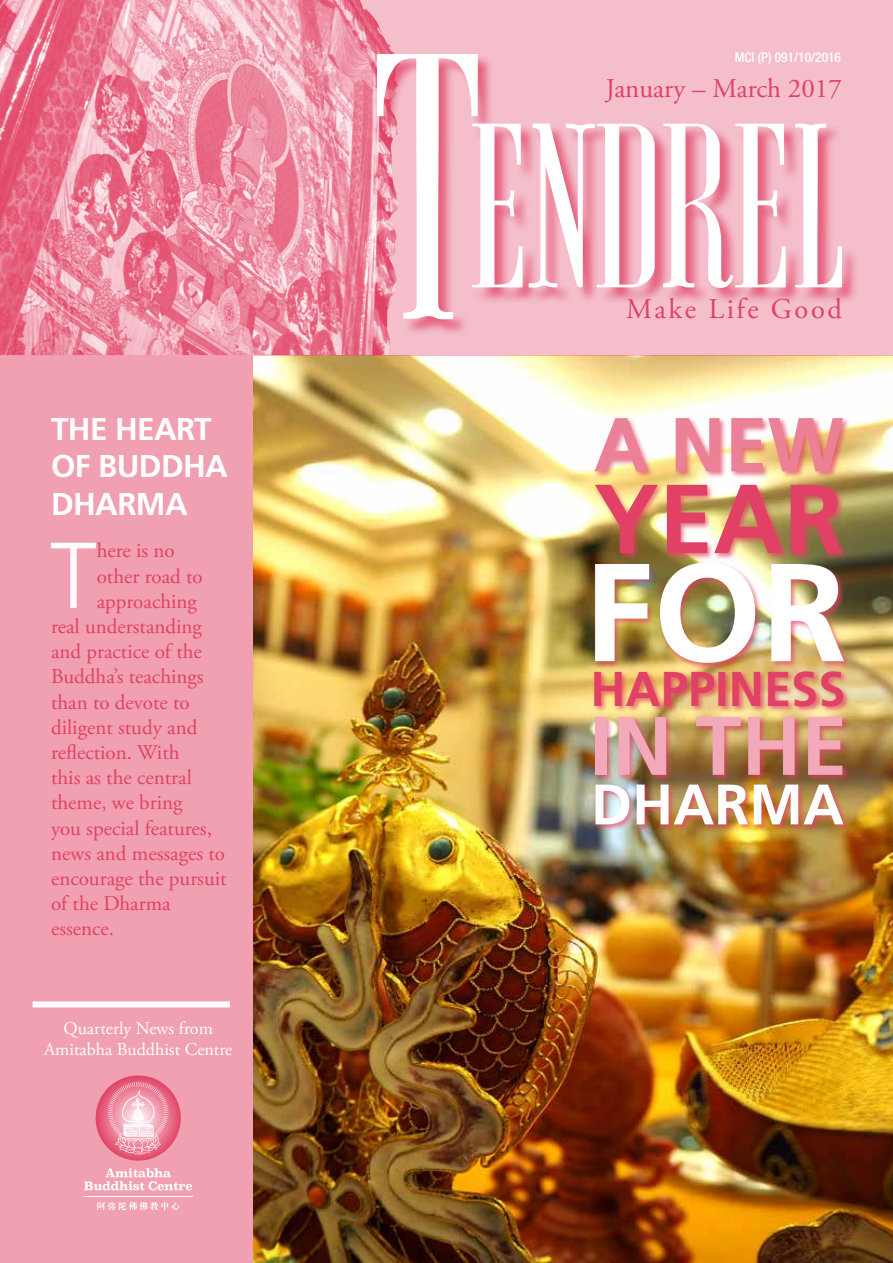
<style>
.page{position:relative;width:893px;height:1263px;background:#fff}
.page>*{position:absolute;margin:0;border:0;box-sizing:border-box;transform-origin:0 0}
.t1{font:700 139.2px "Frutiger LT Std";color:#fff}
.t2{font:700 97.8px "Frutiger LT Std";color:#e14164}
.t3{font:300 93.15px "Frutiger LT Std";color:#fff}
.t4{font:700 82.95px "Frutiger LT Std";color:#f2a9b9}
.t5{font:700 76.2px "Frutiger LT Std";color:#eb8097}
.t6{font:700 57px "Frutiger LT Std";color:#fff}
.t7{font:700 48.9px "Frutiger LT Std";color:#e14164}
.t8{font:700 31.5px/37.8px "Frutiger LT Std";letter-spacing:-.02em;color:#fff}
.t9{font:28.5px "Adobe Garamond Pro";letter-spacing:.09em;color:#e14164}
.t10{font:27px "Adobe Garamond Pro";color:#e14164}
.t11{font:21px "Adobe Garamond Pro";color:#e14164}
.t12{font:18px/21.6px "Adobe Garamond Pro";color:#fff;text-align:center}
.t13{font:500 condensed 13.5px "Helvetica Neue";color:#fff}
</style>
<div class="page">
<img style="left:252px;top:355px;width:641px;height:908px">
<div style="left:0;top:0;width:893px;height:355px;background:#f4beca"></div>
<div style="left:0;top:354px;width:252px;height:909px;background:#f0a0b1"></div>
<svg style="left:96px;top:1075px;width:85px;height:85px"></svg>
<svg style="left:108px;top:1082px;width:60px;height:72px"></svg>
<svg style="left:84px;top:1168px;width:108px;height:22px"></svg>
<svg style="left:97px;top:1202px;width:82px;height:8px"></svg>
<hr style="left:84px;top:1196px;width:108px;height:1px;background:#fff">
<img style="left:0;top:0;width:395px;height:355px">
<div style="left:377px;top:54px;width:482px;height:282px;background:#e14164;opacity:.75"></div>
<svg style="left:377px;top:54px;width:101px;height:265px"></svg>
<svg style="left:472px;top:123px;width:370px;height:165px"></svg>
<div style="left:33px;top:1001px;width:197px;height:6px;background:#fff"></div>
<div style="left:593px;top:417px;width:258px;height:62px;background:#e14164;opacity:.68"></div>
<div style="left:593px;top:670px;width:257px;height:44px;background:#e14164;opacity:.68"></div>
<div style="left:593px;top:715px;width:257px;height:67px;background:#e14164;opacity:.68"></div>
<div style="left:594px;top:783px;width:257px;height:48px;background:#e14164;opacity:.68"></div>
<div style="left:594px;top:561px;width:257px;height:109px;background:#e14164;opacity:.68"></div>
<div style="left:594px;top:483px;width:255px;height:78px;background:#e14164;opacity:.68"></div>
<h3 class="t8" style="left:51px;top:410px;width:178px">THE H EART<br>OF BUDDHA<br>DHARMA</h3>
<h3 class="t3" style="left:50px;top:523px;width:48px">T</h3>
<p class="t11" style="left:97px;top:538px;width:80px">here is no</p>
<p class="t11" style="left:97px;top:563px;width:108px">other road to</p>
<p class="t11" style="left:97px;top:588px;width:102px">approaching</p>
<p class="t11" style="left:51px;top:614px;width:152px">real understanding</p>
<p class="t11" style="left:51px;top:639px;width:152px">and practice of the</p>
<p class="t11" style="left:51px;top:664px;width:154px">Buddha’s teachings</p>
<p class="t11" style="left:51px;top:689px;width:140px">than to devote to</p>
<p class="t11" style="left:51px;top:714px;width:148px">diligent study and</p>
<p class="t11" style="left:51px;top:740px;width:130px">reflection. With</p>
<p class="t11" style="left:51px;top:765px;width:142px">this as the central</p>
<p class="t11" style="left:51px;top:790px;width:133px">theme, we bring</p>
<p class="t11" style="left:51px;top:815px;width:162px">you special features,</p>
<p class="t11" style="left:51px;top:840px;width:176px">news and messages to</p>
<p class="t11" style="left:51px;top:866px;width:177px">encourage the pursuit</p>
<p class="t11" style="left:51px;top:891px;width:121px">of the Dharma</p>
<p class="t11" style="left:51px;top:916px;width:65px">essence.</p>
<p class="t12" style="left:44px;top:1018px;width:190px">Quarterly News from<br>Amitabha Buddhist Centre</p>
<p class="t13" style="left:735px;top:49px;width:108px">MCI (P) 091/10/2016</p>
<p class="t10" style="left:606px;top:72px;width:238px">January – March 2017</p>
<h3 class="t9" style="left:626px;top:292px;width:217px">Make Life Good</h3>
<h3 class="t5" style="left:594px;top:400px;width:251px">A NEW</h3>
<h2 class="t2" style="left:594px;top:462px;width:251px">YEAR</h2>
<h1 class="t1" style="left:584px;top:531px;width:264px">FOR</h1>
<h3 class="t7" style="left:590px;top:660px;width:257px">HAPPINESS</h3>
<h3 class="t4" style="left:589px;top:697px;width:260px">IN THE</h3>
<h3 class="t6" style="left:591px;top:771px;width:255px">DHARMA</h3>
</div>
